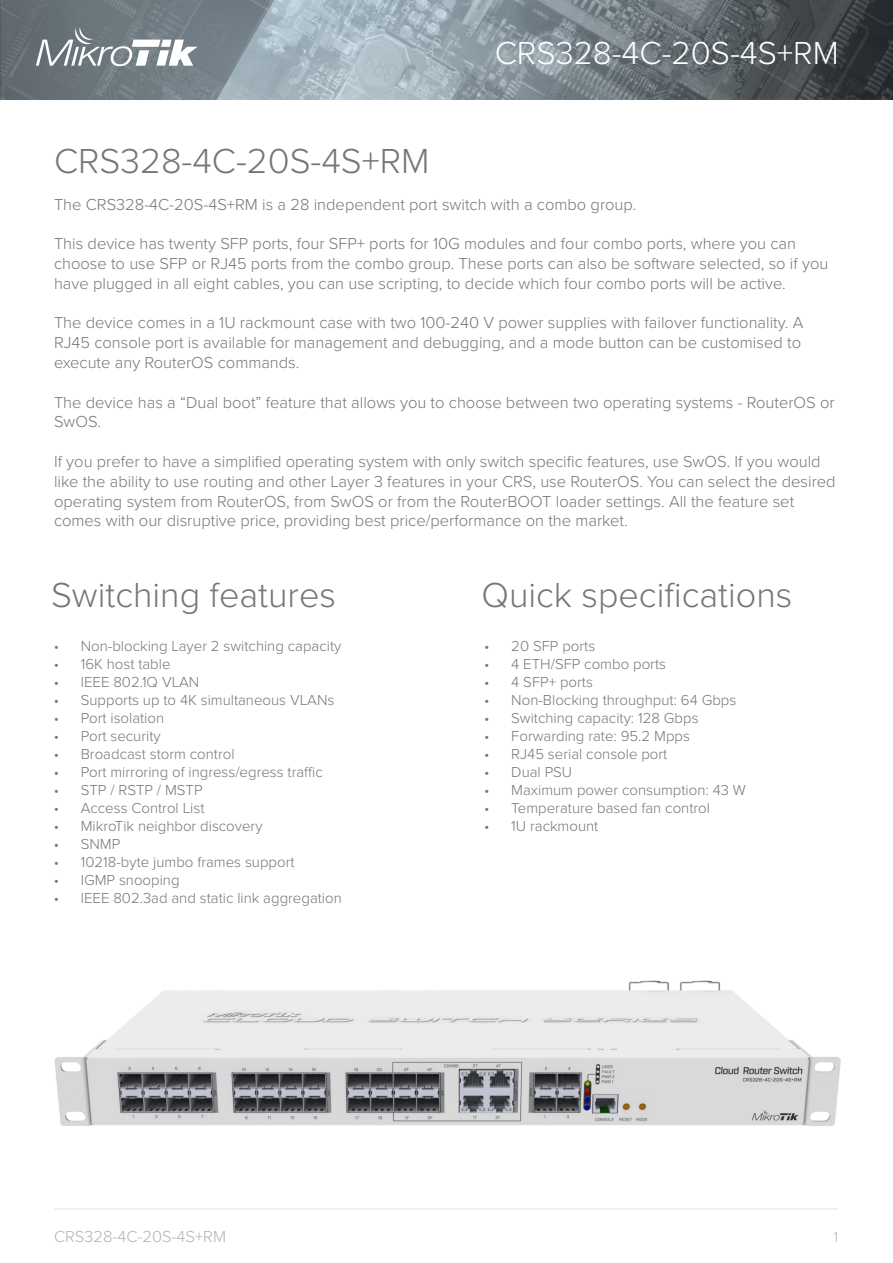
<style>
.page{position:relative;width:893px;height:1263px;background:#fff}
.page>*{position:absolute;margin:0;border:0;box-sizing:border-box;transform-origin:0 0}
.t1{font:300 36px "Proxima Nova";color:#757679}
.t2{font:300 33px "Proxima Nova";color:#fff}
.Teksts{font:300 16.5px/19.8px "Proxima Nova";color:#757679}
.t3{font:300 16.5px "Proxima Nova";color:#b2b3b7}
.t4{font:300 15px "Proxima Nova";color:#757679}
.t5{font:300 15px "Proxima Nova Cond";color:#b2b3b7}
</style>
<div class="page">
<img style="left:0;top:0;width:893px;height:100px">
<svg style="left:36px;top:27px;width:162px;height:39px"></svg>
<hr style="left:54px;top:1209px;width:784px;height:1px;background:#e1e2e4">
<img style="left:54px;top:980px;width:787px;height:146px">
<p class="t2" style="left:495px;top:28px;width:346px">CRS328-4C-20S-4S+RM</p>
<p class="t1" style="left:54px;top:134px;width:377px">CRS328-4C-20S-4S+RM</p>
<p class="Teksts" style="left:54px;top:193px;width:584px">The CRS328-4C-20S-4S+RM is a 28 independent port switch with a combo group.</p>
<p class="Teksts" style="left:54px;top:233px;width:776px">This device has twenty SFP ports, four SFP+ ports for 10G modules and four combo ports, where you can choose to use SFP or RJ45 ports from the combo group. These ports can also be software selected, so if you have plugged in all eight cables, you can use scripting, to decide which four combo ports will be active.</p>
<p class="Teksts" style="left:54px;top:312px;width:751px">The device comes in a 1U rackmount case with two 100-240 V power supplies with failover functionality. A<br>RJ45 console port is available for management and debugging, and a mode button can be customised to execute any RouterOS commands.</p>
<p class="Teksts" style="left:54px;top:391px;width:782px">The device has a “Dual boot” feature that allows you to choose between two operating systems - RouterOS or<br>SwOS.</p>
<p class="Teksts" style="left:54px;top:451px;width:783px">If you prefer to have a simplified operating system with only switch specific features, use SwOS. If you would like the ability to use routing and other Layer 3 features in your CRS, use RouterOS. You can select the desired operating system from RouterOS, from SwOS or from the RouterBOOT loader settings. All the feature set comes with our disruptive price, providing best price/performance on the market.</p>
<p class="t1" style="left:51px;top:568px;width:286px">Switching features</p>
<p class="t1" style="left:482px;top:568px;width:312px">Quick specifications</p>
<p class="t4" style="left:54px;top:634px;width:289px">• Non-blocking Layer 2 switching capacity</p>
<p class="t4" style="left:54px;top:652px;width:118px">• 16K host table</p>
<p class="t4" style="left:54px;top:670px;width:147px">• IEEE 802.1Q VLAN</p>
<p class="t4" style="left:54px;top:688px;width:282px">• Supports up to 4K simultaneous VLANs</p>
<p class="t4" style="left:54px;top:706px;width:112px">• Port isolation</p>
<p class="t4" style="left:54px;top:724px;width:108px">• Port security</p>
<p class="t4" style="left:54px;top:742px;width:182px">• Broadcast storm control</p>
<p class="t4" style="left:54px;top:760px;width:271px">• Port mirroring of ingress/egress traffic</p>
<p class="t4" style="left:54px;top:778px;width:150px">• STP / RSTP / MSTP</p>
<p class="t4" style="left:54px;top:796px;width:152px">• Access Control List</p>
<p class="t4" style="left:54px;top:814px;width:210px">• MikroTik neighbor discovery</p>
<p class="t4" style="left:54px;top:832px;width:68px">• SNMP</p>
<p class="t4" style="left:54px;top:850px;width:242px">• 10218-byte jumbo frames support</p>
<p class="t4" style="left:54px;top:868px;width:127px">• IGMP snooping</p>
<p class="t4" style="left:54px;top:886px;width:290px">• IEEE 802.3ad and static link aggregation</p>
<p class="t3" style="left:54px;top:1224px;width:174px">CRS328-4C-20S-4S+RM</p>
<p class="t4" style="left:484px;top:634px;width:112px">• 20 SFP ports</p>
<p class="t4" style="left:484px;top:652px;width:183px">• 4 ETH/SFP combo ports</p>
<p class="t4" style="left:484px;top:670px;width:110px">• 4 SFP+ ports</p>
<p class="t4" style="left:484px;top:688px;width:254px">• Non-Blocking throughput: 64 Gbps</p>
<p class="t4" style="left:484px;top:706px;width:216px">• Switching capacity: 128 Gbps</p>
<p class="t4" style="left:484px;top:724px;width:207px">• Forwarding rate: 95.2 Mpps</p>
<p class="t4" style="left:484px;top:742px;width:185px">• RJ45 serial console port</p>
<p class="t4" style="left:484px;top:760px;width:89px">• Dual PSU</p>
<p class="t4" style="left:484px;top:778px;width:263px">• Maximum power consumption: 43 W</p>
<p class="t4" style="left:484px;top:796px;width:227px">• Temperature based fan control</p>
<p class="t4" style="left:484px;top:814px;width:116px">• 1U rackmount</p>
<p class="t5" style="left:834px;top:1226px;width:6px">1</p>
</div>
